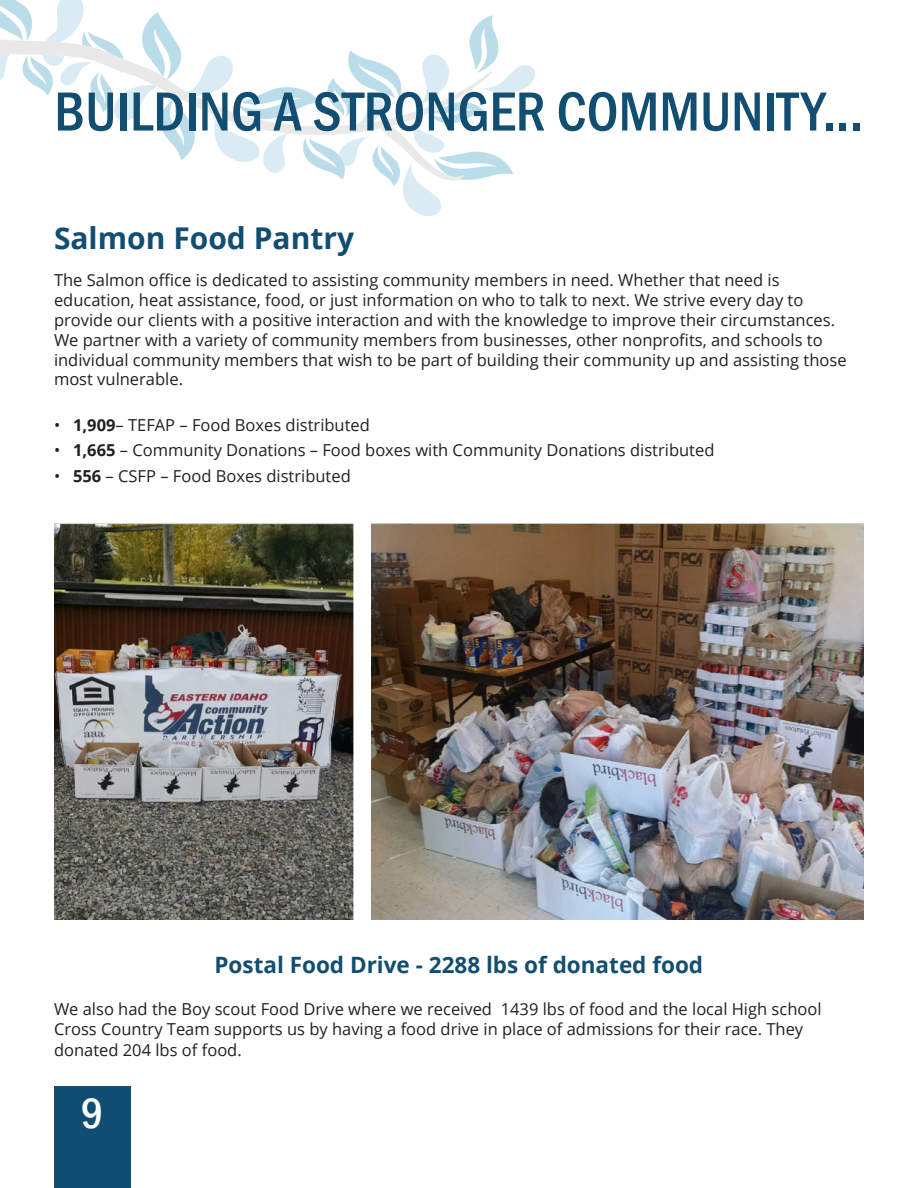
<style>
.page{position:relative;width:918px;height:1188px;background:#fff}
.page>*{position:absolute;margin:0;border:0;box-sizing:border-box;transform-origin:0 0}
.t1{font:500 condensed 57px "Franklin Gothic";color:#114e71}
.t2{font:500 condensed 43.5px "Franklin Gothic";color:#fff}
.Paragraph_Style_1{font:700 30px "Open Sans";color:#114e71}
.Blue_sub_heading{font:700 22.5px "Open Sans";color:#114e71}
.Paragraph_Style_2{font:16.5px/19.8px "Open Sans";color:#231f20}
.s1{font-weight:700}
</style>
<div class="page">
<div style="left:54px;top:1087px;width:77px;height:101px;background:#114e71"></div>
<svg style="left:0;top:0;width:535px;height:216px"></svg>
<svg style="left:0;top:39px;width:493px;height:142px"></svg>
<img style="left:54px;top:524px;width:299px;height:395px">
<img style="left:372px;top:524px;width:492px;height:395px">
<p class="t1" style="left:54px;top:74px;width:811px">BUILDING A STRONGER COMMUNITY...</p>
<p class="Paragraph_Style_1" style="left:54px;top:217px;width:302px">Salmon Food Pantry</p>
<p class="Paragraph_Style_2" style="left:54px;top:270px;width:794px">The Salmon office is dedicated to assisting community members in need. Whether that need is education, heat assistance, food, or just information on who to talk to next. We strive every day to provide our clients with a positive interaction and with the knowledge to improve their circumstances.<br>We partner with a variety of community members from businesses, other nonprofits, and schools to individual community members that wish to be part of building their community up and assisting those most vulnerable.</p>
<p class="Paragraph_Style_2" style="left:54px;top:414px;width:317px">• <span class="s1">1,909</span>– TEFAP – Food Boxes distributed</p>
<p class="Paragraph_Style_2" style="left:54px;top:440px;width:662px">• <span class="s1">1,665</span> – Community Donations – Food boxes with Community Donations distributed</p>
<p class="Paragraph_Style_2" style="left:54px;top:465px;width:298px">• <span class="s1">556</span> – CSFP – Food Boxes distributed</p>
<p class="Blue_sub_heading" style="left:214px;top:949px;width:490px">Postal Food Drive - 2288 lbs of donated food</p>
<p class="Paragraph_Style_2" style="left:54px;top:999px;width:769px">We also had the Boy scout Food Drive where we received 1439 lbs of food and the local High school<br>Cross Country Team supports us by having a food drive in place of admissions for their race. They</p>
<p class="Paragraph_Style_2" style="left:54px;top:1040px;width:189px">donated 204 lbs of food.</p>
<h2 class="t2" style="left:81px;top:1085px;width:24px">9</h2>
</div>
